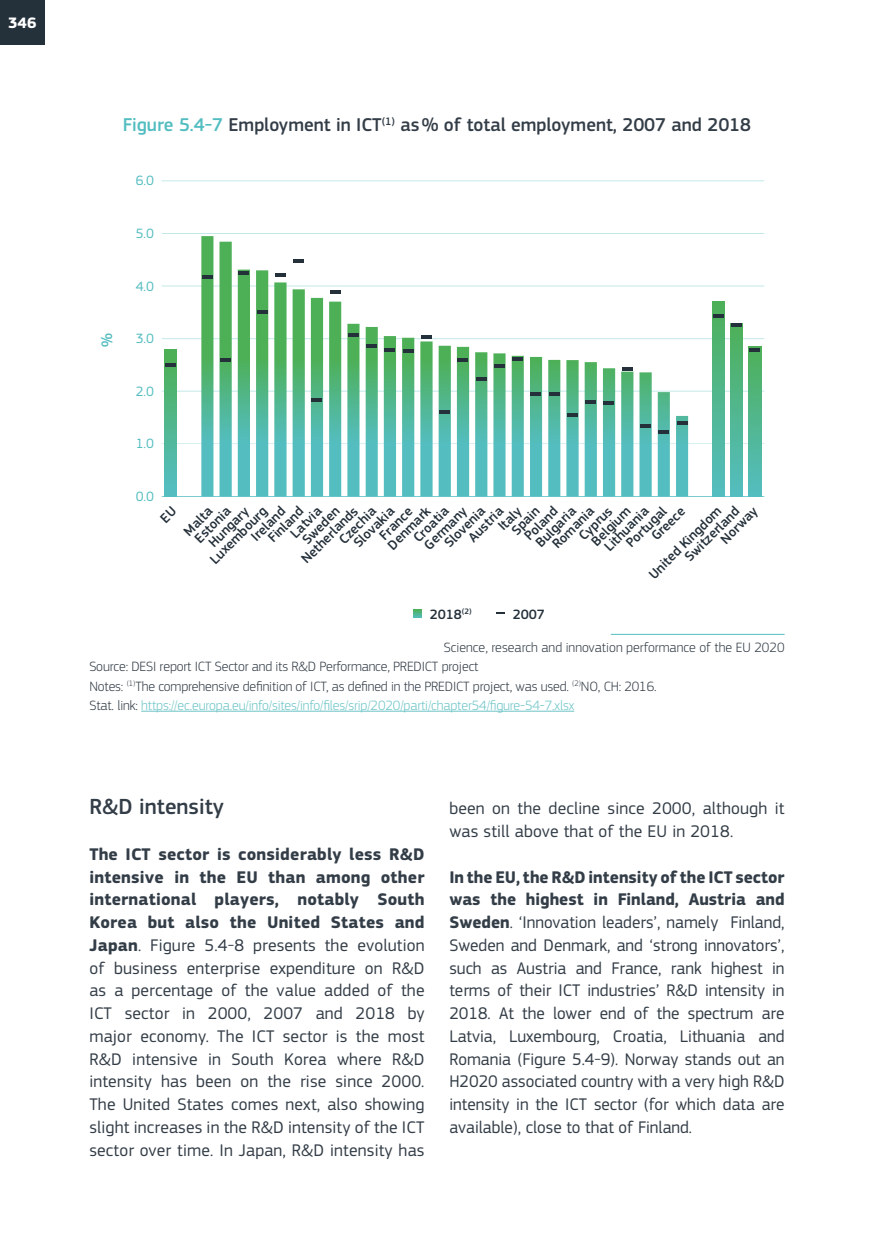
<style>
.page{position:relative;width:874px;height:1241px;background:#fff}
.page>*{position:absolute;margin:0;border:0;box-sizing:border-box;transform-origin:0 0}
.t1{font:500 22.75px "EC Square Sans Pro";color:#333d47}
.t2{font:500 19.25px "EC Square Sans Pro";color:#333d47}
.t3{font:17.5px/22.8px "EC Square Sans Pro";letter-spacing:.01em;color:#333d47;text-align:justify}
.t4{font:700 15.75px "EC Square Sans Pro";color:#fff}
.t5{font:500 15.75px "EC Square Sans Pro";color:#54bdc0}
.t6{font:300 14px/19.2px "EC Square Sans Pro";letter-spacing:-.01em;color:#333d47}
.t7{font:500 14px/25.7px "EC Square Sans Pro";letter-spacing:.005em;color:#24303a}
.t8{font:14px "EC Square Sans Pro";color:#54bdc0}
.s1{color:#52bdc0}
.s2{color:#6dc4c6}
.s3{font-weight:700}
</style>
<div class="page">
<div style="left:0;top:0;width:45px;height:45px;background:#24303a"></div>
<hr style="left:610px;top:634px;width:174px;height:1px;background:#52bdc0">
<hr style="left:141px;top:710px;width:433px;height:1px;background:#6dc4c6">
<hr style="left:162px;top:181px;width:601px;height:1px;background:#54bdc0">
<hr style="left:162px;top:233px;width:601px;height:1px;background:#54bdc0">
<hr style="left:162px;top:286px;width:601px;height:1px;background:#54bdc0">
<hr style="left:162px;top:338px;width:601px;height:1px;background:#54bdc0">
<hr style="left:162px;top:391px;width:601px;height:1px;background:#54bdc0">
<hr style="left:162px;top:443px;width:601px;height:1px;background:#54bdc0">
<svg style="left:165px;top:349px;width:12px;height:147px;background:#50b68c"></svg>
<svg style="left:712px;top:301px;width:12px;height:195px;background:#51b68d"></svg>
<svg style="left:730px;top:324px;width:12px;height:172px;background:#51b68e"></svg>
<svg style="left:748px;top:346px;width:12px;height:150px;background:#50b58d"></svg>
<svg style="left:201px;top:236px;width:486px;height:260px"></svg>
<hr style="left:162px;top:496px;width:601px;height:1px;background:#54bdc0">
<hr style="left:166px;top:363px;width:10px;height:4px;background:#25313a">
<svg style="left:202px;top:275px;width:10px;height:3px"></svg>
<svg style="left:220px;top:358px;width:10px;height:3px"></svg>
<svg style="left:238px;top:271px;width:11px;height:3px"></svg>
<hr style="left:257px;top:310px;width:10px;height:4px;background:#25313a">
<svg style="left:275px;top:273px;width:10px;height:3px"></svg>
<svg style="left:293px;top:259px;width:10px;height:3px"></svg>
<svg style="left:311px;top:398px;width:11px;height:3px"></svg>
<svg style="left:330px;top:290px;width:10px;height:3px"></svg>
<svg style="left:348px;top:333px;width:10px;height:3px"></svg>
<svg style="left:366px;top:344px;width:10px;height:3px"></svg>
<svg style="left:384px;top:348px;width:11px;height:3px"></svg>
<svg style="left:403px;top:349px;width:10px;height:3px"></svg>
<hr style="left:421px;top:335px;width:10px;height:4px;background:#25313a">
<svg style="left:439px;top:410px;width:10px;height:3px"></svg>
<svg style="left:457px;top:358px;width:11px;height:3px"></svg>
<svg style="left:476px;top:377px;width:10px;height:3px"></svg>
<svg style="left:494px;top:364px;width:10px;height:3px"></svg>
<hr style="left:512px;top:357px;width:10px;height:4px;background:#25313a">
<svg style="left:530px;top:392px;width:10px;height:3px"></svg>
<hr style="left:548px;top:392px;width:11px;height:4px;background:#25313a">
<svg style="left:567px;top:413px;width:10px;height:3px"></svg>
<hr style="left:585px;top:400px;width:10px;height:4px;background:#25313a">
<svg style="left:603px;top:401px;width:10px;height:3px"></svg>
<svg style="left:621px;top:368px;width:11px;height:3px"></svg>
<svg style="left:640px;top:424px;width:10px;height:3px"></svg>
<svg style="left:658px;top:430px;width:10px;height:3px"></svg>
<svg style="left:676px;top:421px;width:10px;height:3px"></svg>
<hr style="left:713px;top:314px;width:10px;height:4px;background:#25313a">
<svg style="left:731px;top:324px;width:10px;height:3px"></svg>
<svg style="left:749px;top:348px;width:10px;height:3px"></svg>
<svg style="left:413px;top:609px;width:8px;height:8px"></svg>
<svg style="left:496px;top:612px;width:8px;height:2px"></svg>
<p class="t4" style="left:8px;top:14px;width:30px">346</p>
<p class="t2" style="left:123px;top:114px;width:629px"><span class="s1">Figure 5.4-7</span> Employment in ICT<sup>(1)</sup> as% of total employment, 2007 and 2018</p>
<p class="t8" style="left:136px;top:172px;width:20px">6.0</p>
<p class="t8" style="left:136px;top:225px;width:20px">5.0</p>
<p class="t5" style="left:98px;top:347px;width:15px;rotate:-90deg">%</p>
<p class="t8" style="left:136px;top:278px;width:20px">4.0</p>
<p class="t8" style="left:136px;top:330px;width:20px">3.0</p>
<p class="t8" style="left:136px;top:383px;width:20px">2.0</p>
<p class="t8" style="left:136px;top:435px;width:20px">1.0</p>
<p class="t8" style="left:136px;top:488px;width:20px">0.0</p>
<p class="t7" style="left:381px;top:538px;width:56px;rotate:-45deg">Denmark</p>
<p class="t7" style="left:619px;top:536px;width:53px;rotate:-45deg">Portugal</p>
<p class="t7" style="left:244px;top:529px;width:44px;rotate:-45deg">Ireland</p>
<p class="t7" style="left:261px;top:531px;width:45px;rotate:-45deg">Finland</p>
<p class="t7" style="left:517px;top:529px;width:42px;rotate:-45deg">Poland</p>
<p class="t7" style="left:677px;top:550px;width:72px;rotate:-45deg">Sw itzerland</p>
<p class="t7" style="left:159px;top:506px;width:36px;text-indent:-7px;rotate:-45deg">EU<br>Malta</p>
<p class="t7" style="left:284px;top:526px;width:39px;rotate:-45deg">Latvia</p>
<p class="t7" style="left:188px;top:531px;width:46px;rotate:-45deg">Estonia</p>
<p class="t7" style="left:332px;top:532px;width:48px;rotate:-45deg">Czechia</p>
<p class="t7" style="left:347px;top:536px;width:53px;rotate:-45deg">Slovakia</p>
<p class="t7" style="left:406px;top:531px;width:45px;rotate:-45deg">Croatia</p>
<p class="t7" style="left:437px;top:536px;width:53px;rotate:-45deg">Slovenia</p>
<p class="t7" style="left:461px;top:530px;width:45px;rotate:-45deg">Austria</p>
<p class="t7" style="left:529px;top:535px;width:52px;rotate:-45deg">Bulgaria</p>
<p class="t7" style="left:545px;top:537px;width:54px;rotate:-45deg">Romania</p>
<p class="t7" style="left:597px;top:540px;width:58px;rotate:-45deg">Lithuania</p>
<p class="t7" style="left:202px;top:535px;width:52px;rotate:-45deg">Hungary</p>
<p class="t7" style="left:417px;top:538px;width:56px;rotate:-45deg">Germany</p>
<p class="t7" style="left:491px;top:519px;width:29px;rotate:-45deg">Italy</p>
<p class="t7" style="left:713px;top:532px;width:48px;rotate:-45deg">Norw ay</p>
<p class="t7" style="left:372px;top:528px;width:42px;rotate:-45deg">France</p>
<p class="t7" style="left:644px;top:529px;width:43px;rotate:-45deg">Greece</p>
<p class="t7" style="left:295px;top:552px;width:75px;rotate:-45deg">Netherlands</p>
<p class="t7" style="left:572px;top:529px;width:43px;rotate:-45deg">Cyprus</p>
<p class="t7" style="left:203px;top:552px;width:76px;rotate:-45deg">Luxembourg</p>
<p class="t7" style="left:295px;top:533px;width:48px;rotate:-45deg">Sw eden</p>
<p class="t7" style="left:504px;top:523px;width:35px;rotate:-45deg">Spain</p>
<p class="t7" style="left:584px;top:534px;width:50px;rotate:-45deg">Belgium</p>
<p class="t7" style="left:642px;top:567px;width:97px;rotate:-45deg">United Kingdom</p>
<p class="t7" style="left:429px;top:601px;width:43px">2018<sup>(2)</sup></p>
<p class="t7" style="left:512px;top:601px;width:34px">2007</p>
<p class="t6" style="left:89px;top:637px;width:696px;text-indent:354px">Science, research and innovation performance of the EU 2020<br>Source: DESI report ICT Sector and its R&amp;D Performance, PREDICT project<br>Notes: <sup>(1)</sup>The comprehensive definition of ICT, as defined in the PREDICT project, was used. <sup>(2)</sup>NO, CH: 2016.<br>Stat. link: <span class="s2">https://ec.europa.eu/info/sites/info/files/srip/2020/parti/chapter54/figure-54-7.xlsx</span></p>
<h1 class="t1" style="left:89px;top:793px;width:136px">R&amp;D intensity</h1>
<p class="t3" style="left:89px;top:842px;width:336px"><span class="s3">The ICT sector is considerably less R&amp;D intensive in the EU than among other international players, notably South Korea but also the United States and Japan</span>. Figure 5.4-8 presents the evolution of business enterprise expenditure on R&amp;D as a percentage of the value added of the ICT sector in 2000, 2007 and 2018 by major economy. The ICT sector is the most R&amp;D intensive in South Korea where R&amp;D intensity has been on the rise since 2000.<br>The United States comes next, also showing slight increases in the R&amp;D intensity of the ICT sector over time. In Japan, R&amp;D intensity has</p>
<p class="t3" style="left:449px;top:797px;width:336px">been on the decline since 2000, although it was still above that of the EU in 2018.</p>
<p class="t3" style="left:449px;top:865px;width:336px"><span class="s3">In the EU, the R&amp;D intensity of the ICT sector was the highest in Finland, Austria and Sweden</span>. ‘Innovation leaders’, namely Finland, Sweden and Denmark, and ‘strong innovators’, such as Austria and France, rank highest in terms of their ICT industries’ R&amp;D intensity in 2018. At the lower end of the spectrum are Latvia, Luxembourg, Croatia, Lithuania and Romania (Figure 5.4-9). Norway stands out an H2020 associated country with a very high R&amp;D intensity in the ICT sector (for which data are available), close to that of Finland.</p>
</div>
